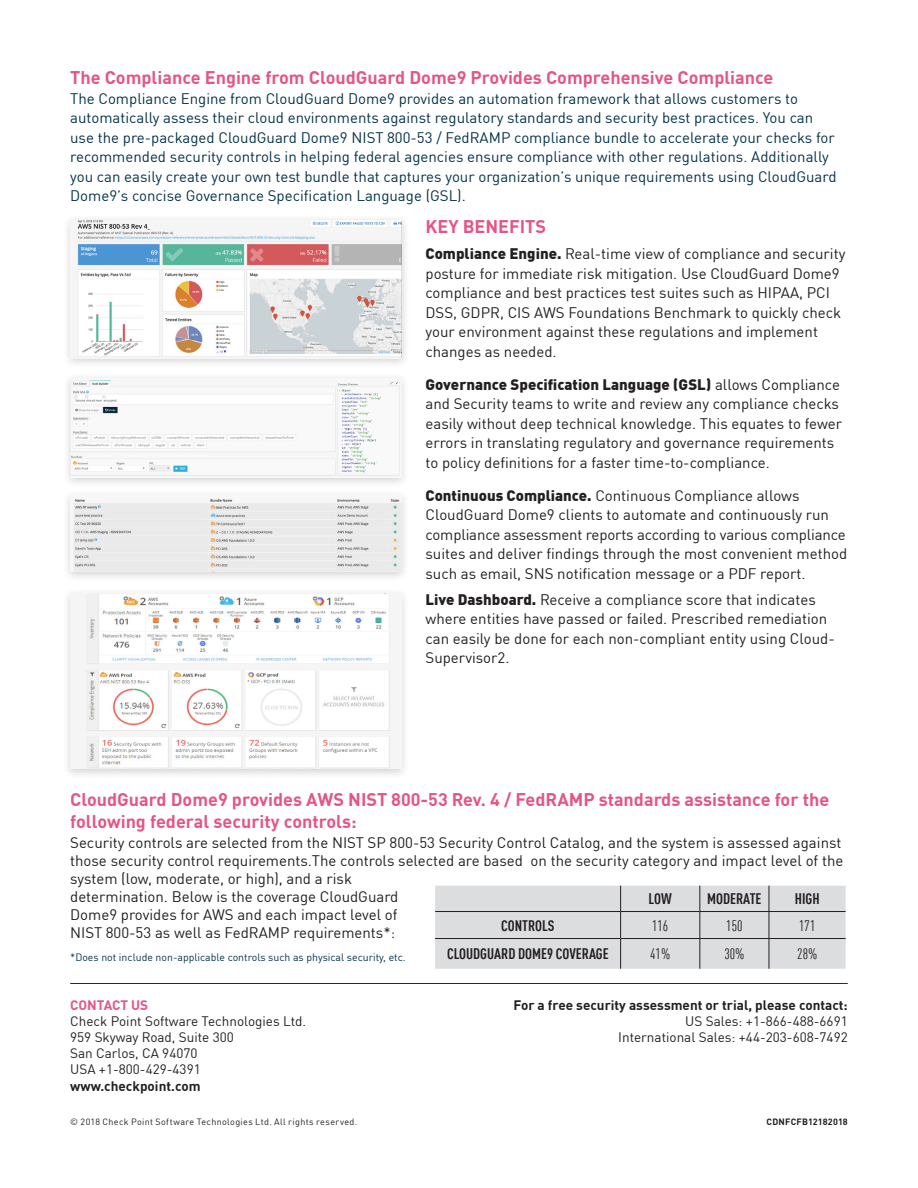
<style>
.page{position:relative;width:918px;height:1188px;background:#fff}
.page>*{position:absolute;margin:0;border:0;box-sizing:border-box;transform-origin:0 0}
.t1{font:700 18px/21.6px "DIN Pro";color:#e55584}
.t2{font:15px/19.5px "DIN Pro";color:#231f20}
.t3{font:15px/19.5px "DIN Pro";color:#053349}
.t4{font:700 condensed 15px "DIN Pro";color:#231f20}
.t5{font:condensed 15px "DIN Pro";color:#231f20}
.t6{font:13.5px "DIN Pro";color:#231f20}
.t7{font:700 13.5px "DIN Pro";color:#231f20}
.t8{font:700 13.5px "DIN Pro";color:#e55585}
.t9{font:10.5px "DIN Pro";color:#053349}
.t10{font:9px "DIN Pro";letter-spacing:.04em;color:#231f20}
.t11{font:700 9px "DIN Pro";letter-spacing:.025em;color:#231f20}
.s1{font-weight:900}
</style>
<div class="page">
<div style="left:62px;top:214px;width:348px;height:155px;background:#231f20;opacity:.2"></div>
<img style="left:71px;top:220px;width:331px;height:139px">
<div style="left:62px;top:489px;width:348px;height:93px;background:#231f20;opacity:.2"></div>
<img style="left:70px;top:495px;width:332px;height:76px">
<div style="left:62px;top:588px;width:348px;height:192px;background:#231f20;opacity:.2"></div>
<img style="left:70px;top:594px;width:332px;height:175px">
<div style="left:62px;top:372px;width:348px;height:116px;background:#231f20;opacity:.2"></div>
<img style="left:70px;top:378px;width:331px;height:99px">
<hr style="left:70px;top:983px;width:778px;height:1px;background:#05344a">
<div style="left:435px;top:886px;width:411px;height:83px;background:#dcdddf"></div>
<hr style="left:435px;top:938px;width:186px;height:1px;background:#231f20">
<hr style="left:621px;top:938px;width:79px;height:1px;background:#231f20">
<hr style="left:620px;top:939px;width:1px;height:30px;background:#231f20">
<hr style="left:700px;top:938px;width:69px;height:1px;background:#231f20">
<hr style="left:699px;top:939px;width:1px;height:30px;background:#231f20">
<hr style="left:769px;top:938px;width:77px;height:1px;background:#231f20">
<hr style="left:769px;top:939px;width:1px;height:30px;background:#231f20">
<p class="t1" style="left:70px;top:66px;width:705px">The Compliance Engine from CloudGuard Dome9 Provides Comprehensive Compliance</p>
<p class="t3" style="left:70px;top:88px;width:768px">The Compliance Engine from CloudGuard Dome9 provides an automation framework that allows customers to automatically assess their cloud environments against regulatory standards and security best practices. You can use the pre-packaged CloudGuard Dome9 NIST 800-53 / FedRAMP compliance bundle to accelerate your checks for recommended security controls in helping federal agencies ensure compliance with other regulations. Additionally you can easily create your own test bundle that captures your organization’s unique requirements using CloudGuard Dome9’s concise Governance Specification Language (GSL).</p>
<p class="t1" style="left:426px;top:215px;width:122px">KEY BENEFITS</p>
<p class="t2" style="left:426px;top:243px;width:421px"><span class="s1">Compliance Engine.</span> Real-time view of compliance and security posture for immediate risk mitigation. Use CloudGuard Dome9 compliance and best practices test suites such as HIPAA, PCI DSS, GDPR, CIS AWS Foundations Benchmark to quickly check your environment against these regulations and implement changes as needed.</p>
<p class="t2" style="left:426px;top:374px;width:418px"><span class="s1">Governance Specification Language (GSL)</span> allows Compliance and Security teams to write and review any compliance checks easily without deep technical knowledge. This equates to fewer errors in translating regulatory and governance requirements to policy definitions for a faster time-to-compliance.</p>
<p class="t2" style="left:426px;top:485px;width:423px"><span class="s1">Continuous Compliance.</span> Continuous Compliance allows CloudGuard Dome9 clients to automate and continuously run compliance assessment reports according to various compliance suites and deliver findings through the most convenient method such as email, SNS notification message or a PDF report.</p>
<p class="t2" style="left:426px;top:589px;width:411px"><span class="s1">Live Dashboard.</span> Receive a compliance score that indicates where entities have passed or failed. Prescribed remediation can easily be done for each non-compliant entity using Cloud-Supervisor2.</p>
<p class="t1" style="left:70px;top:787px;width:761px">CloudGuard Dome9 provides AWS NIST 800-53 Rev. 4 / FedRAMP standards assistance for the following federal security controls:</p>
<p class="t2" style="left:70px;top:833px;width:775px;line-height:18px">Security controls are selected from the NIST SP 800-53 Security Control Catalog, and the system is assessed against those security control requirements.The controls selected are based on the security category and impact level of the system (low, moderate, or high), and a risk<br>determination. Below is the coverage CloudGuard<br>Dome9 provides for AWS and each impact level of<br>NIST 800-53 as well as FedRAMP requirements*:</p>
<p class="t9" style="left:70px;top:949px;width:337px">*Does not include non-applicable controls such as physical security, etc.</p>
<p class="t8" style="left:70px;top:994px;width:79px">CONTACT US</p>
<p class="t6" style="left:70px;top:1011px;width:238px">Check Point Software Technologies Ltd.</p>
<p class="t6" style="left:70px;top:1027px;width:165px">959 Skyway Road, Suite 300</p>
<p class="t6" style="left:70px;top:1043px;width:129px">San Carlos, CA 94070</p>
<p class="t6" style="left:70px;top:1059px;width:132px">USA +1-800-429-4391</p>
<p class="t7" style="left:70px;top:1075px;width:132px">www.checkpoint.com</p>
<p class="t4" style="left:649px;top:888px;width:25px">LOW</p>
<p class="t4" style="left:707px;top:888px;width:56px">MODERATE</p>
<p class="t4" style="left:795px;top:888px;width:26px">HIGH</p>
<p class="t4" style="left:501px;top:914px;width:55px">CONTROLS</p>
<p class="t5" style="left:652px;top:915px;width:18px">116</p>
<p class="t5" style="left:726px;top:915px;width:18px">150</p>
<p class="t5" style="left:799px;top:915px;width:18px">171</p>
<p class="t4" style="left:447px;top:943px;width:163px">CLOUDGUARD DOME9 COVERAGE</p>
<p class="t5" style="left:650px;top:944px;width:22px">41%</p>
<p class="t5" style="left:724px;top:944px;width:22px">30%</p>
<p class="t5" style="left:797px;top:944px;width:22px">28%</p>
<p class="t7" style="left:513px;top:994px;width:336px">For a free security assessment or trial, please contact:</p>
<p class="t6" style="left:685px;top:1011px;width:164px">US Sales: +1-866-488-6691</p>
<p class="t6" style="left:618px;top:1027px;width:231px">International Sales: +44-203-608-7492</p>
<p class="t10" style="left:70px;top:1115px;width:289px">© 2018 Check Point Software Technologies Ltd. All rights reserved.</p>
<p class="t11" style="left:766px;top:1114px;width:83px">CDNFCFB12182018</p>
</div>
